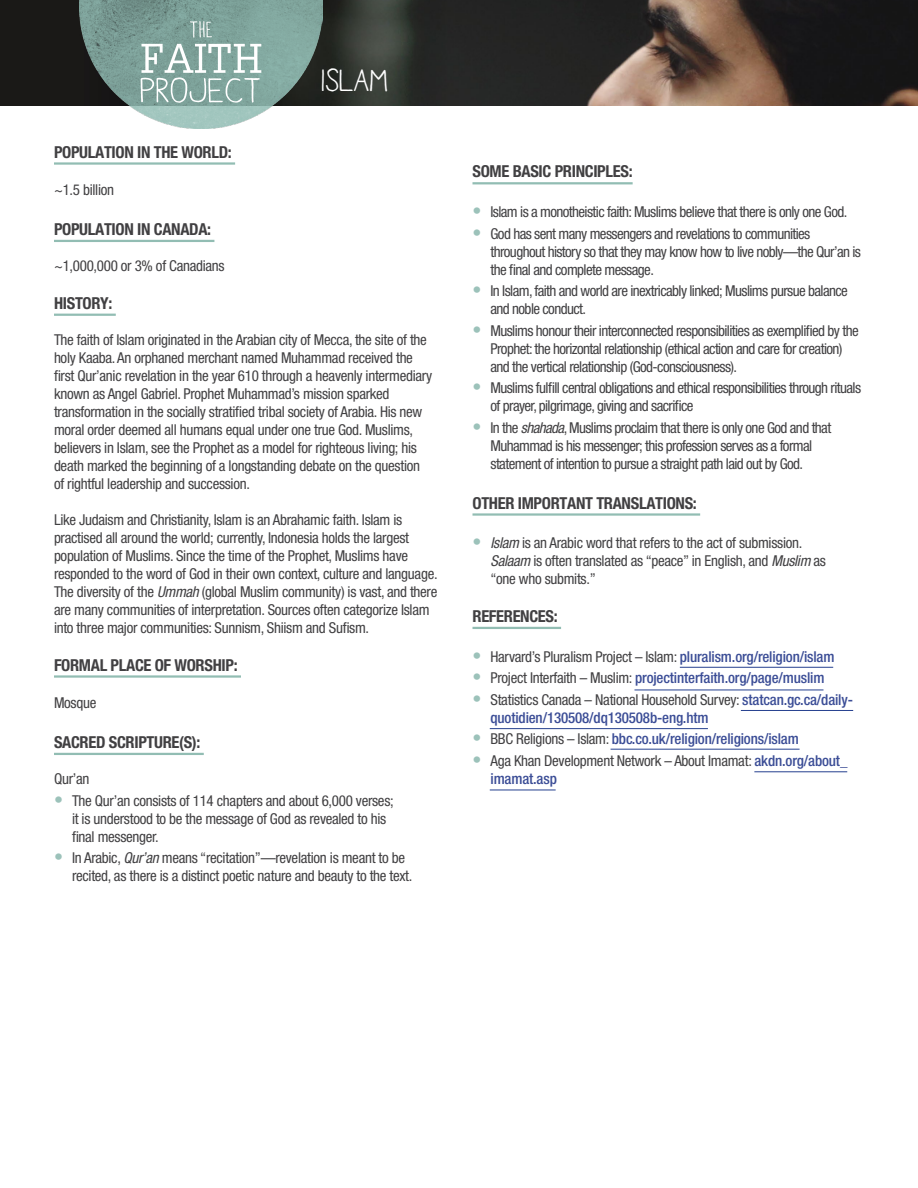
<style>
.page{position:relative;width:918px;height:1188px;background:#fff}
.page>*{position:absolute;margin:0;border:0;box-sizing:border-box;transform-origin:0 0}
.t1{font:31.5px "Aracne";color:#fff}
.t2{font:700 condensed 16.5px "Helvetica Neue";letter-spacing:-.02em;color:#414042}
.t3{font:condensed 15px/18px "Helvetica Neue";letter-spacing:-.02em;color:#414042}
.t4{font:condensed 15px/18px "Helvetica Neue";letter-spacing:-.04em;color:#414042}
.t5{font:500 condensed 15px/18px "Helvetica Neue";letter-spacing:-.01em;color:#3b4d96}
.s1{font-style:italic}
.s2{font-weight:500;font-size:18px;color:#9cc2ba}
.s3{font-weight:500;color:#3b4d96}
.s4{font-size:18px;color:#9cc2ba}
.s5{font-weight:400;color:#414042}
</style>
<div class="page">
<img style="left:0;top:0;width:918px;height:106px">
<img style="left:80px;top:0;width:242px;height:128px">
<svg style="left:190px;top:21px;width:22px;height:17px"></svg>
<svg style="left:141px;top:44px;width:120px;height:59px"></svg>
<hr style="left:54px;top:162px;width:181px;height:3px;background:#92bdb3">
<hr style="left:54px;top:240px;width:160px;height:2px;background:#92bdb3">
<hr style="left:54px;top:314px;width:62px;height:2px;background:#92bdb3">
<hr style="left:54px;top:675px;width:187px;height:3px;background:#92bdb3">
<hr style="left:54px;top:753px;width:150px;height:2px;background:#92bdb3">
<hr style="left:472px;top:182px;width:161px;height:2px;background:#92bdb3">
<hr style="left:472px;top:513px;width:228px;height:3px;background:#92bdb3">
<hr style="left:472px;top:627px;width:89px;height:2px;background:#92bdb3">
<hr style="left:680px;top:667px;width:153px;height:1px;background:#25408f">
<hr style="left:634px;top:690px;width:190px;height:1px;background:#25408f">
<hr style="left:741px;top:710px;width:112px;height:1px;background:#25408f">
<hr style="left:490px;top:728px;width:218px;height:1px;background:#25408f">
<hr style="left:611px;top:749px;width:189px;height:1px;background:#25408f">
<hr style="left:754px;top:771px;width:93px;height:1px;background:#25408f">
<hr style="left:490px;top:790px;width:66px;height:1px;background:#25408f">
<p class="t1" style="left:322px;top:63px;width:68px">ISLAM</p>
<p class="t2" style="left:54px;top:142px;width:179px">POPULATION IN THE WORLD:</p>
<p class="t3" style="left:54px;top:181px;width:62px">~1.5 billion</p>
<p class="t2" style="left:54px;top:219px;width:159px">POPULATION IN CANADA:</p>
<p class="t3" style="left:54px;top:257px;width:172px">~1,000,000 or 3% of Canadians</p>
<p class="t2" style="left:54px;top:293px;width:60px">HISTORY:</p>
<p class="t3" style="left:54px;top:330px;width:380px">The faith of Islam originated in the Arabian city of Mecca, the site of the holy Kaaba. An orphaned merchant named Muhammad received the first Qur’anic revelation in the year 610 through a heavenly intermediary known as Angel Gabriel. Prophet Muhammad’s mission sparked transformation in the socially stratified tribal society of Arabia. His new moral order deemed all humans equal under one true God. Muslims, believers in Islam, see the Prophet as a model for righteous living; his death marked the beginning of a longstanding debate on the question of rightful leadership and succession.</p>
<p class="t3" style="left:54px;top:510px;width:385px">Like Judaism and Christianity, Islam is an Abrahamic faith. Islam is practised all around the world; currently, Indonesia holds the largest population of Muslims. Since the time of the Prophet, Muslims have responded to the word of God in their own context, culture and language.<br>The diversity of the <span class="s1">Ummah</span> (global Muslim community) is vast, and there are many communities of interpretation. Sources often categorize Islam into three major communities: Sunnism, Shiism and Sufism.</p>
<p class="t2" style="left:54px;top:655px;width:185px">FORMAL PLACE OF WORSHIP:</p>
<p class="t3" style="left:54px;top:694px;width:44px">Mosque</p>
<p class="t2" style="left:54px;top:732px;width:148px">SACRED SCRIPTURE(S):</p>
<p class="t3" style="left:54px;top:770px;width:37px">Qur’an</p>
<p class="t3" style="left:72px;top:791px;width:323px;text-indent:-18px"><span class="s2">•</span> The Qur’an consists of 114 chapters and about 6,000 verses; it is understood to be the message of God as revealed to his final messenger.</p>
<p class="t3" style="left:72px;top:849px;width:342px;text-indent:-18px"><span class="s2">•</span> In Arabic, <span class="s1">Qur’an</span> means “recitation”—revelation is meant to be recited, as there is a distinct poetic nature and beauty to the text.</p>
<p class="t2" style="left:472px;top:161px;width:162px">SOME BASIC PRINCIPLES:</p>
<p class="t4" style="left:472px;top:203px;width:376px"><span class="s2">•</span> Islam is a monotheistic faith: Muslims believe that there is only one God.</p>
<p class="t4" style="left:490px;top:224px;width:372px;text-indent:-18px"><span class="s2">•</span> God has sent many messengers and revelations to communities throughout history so that they may know how to live nobly—the Qur’an is the final and complete message.</p>
<p class="t4" style="left:490px;top:282px;width:359px;text-indent:-18px"><span class="s2">•</span> In Islam, faith and world are inextricably linked; Muslims pursue balance and noble conduct.</p>
<p class="t4" style="left:490px;top:321px;width:370px;text-indent:-18px"><span class="s2">•</span> Muslims honour their interconnected responsibilities as exemplified by the<br>Prophet: the horizontal relationship (ethical action and care for creation) and the vertical relationship (God-consciousness).</p>
<p class="t4" style="left:490px;top:379px;width:372px;text-indent:-18px"><span class="s2">•</span> Muslims fulfill central obligations and ethical responsibilities through rituals of prayer, pilgrimage, giving and sacrifice</p>
<p class="t4" style="left:490px;top:419px;width:342px;text-indent:-18px"><span class="s2">•</span> In the <span class="s1">shahada</span>, Muslims proclaim that there is only one God and that<br>Muhammad is his messenger; this profession serves as a formal statement of intention to pursue a straight path laid out by God.</p>
<p class="t2" style="left:472px;top:493px;width:226px">OTHER IMPORTANT TRANSLATIONS:</p>
<p class="t3" style="left:490px;top:534px;width:337px;text-indent:-18px"><span class="s2">•</span> <span class="s1">Islam</span> is an Arabic word that refers to the act of submission.<br><span class="s1">Salaam</span> is often translated as “peace” in English, and <span class="s1">Muslim</span> as “one who submits.”</p>
<p class="t2" style="left:472px;top:606px;width:87px">REFERENCES:</p>
<p class="t3" style="left:472px;top:647px;width:364px"><span class="s2">•</span> Harvard’s Pluralism Project – Islam: <span class="s3">pluralism.org/religion/islam</span></p>
<p class="t5" style="left:472px;top:669px;width:354px"><span class="s4">•</span> <span class="s5">Project Interfaith – Muslim:</span> projectinterfaith.org/page/muslim</p>
<p class="t5" style="left:490px;top:690px;width:364px;text-indent:-18px"><span class="s4">•</span> <span class="s5">Statistics Canada – National Household Survey:</span> statcan.gc.ca/daily&shy;quotidien/130508/dq130508b-eng.htm</p>
<p class="t5" style="left:472px;top:730px;width:328px"><span class="s4">•</span> <span class="s5">BBC Religions – Islam:</span> bbc.co.uk/religion/religions/islam</p>
<p class="t3" style="left:490px;top:752px;width:359px;text-indent:-18px"><span class="s2">•</span> Aga Khan Development Network – About Imamat: <span class="s3">akdn.org/about_ imamat.asp</span></p>
</div>
